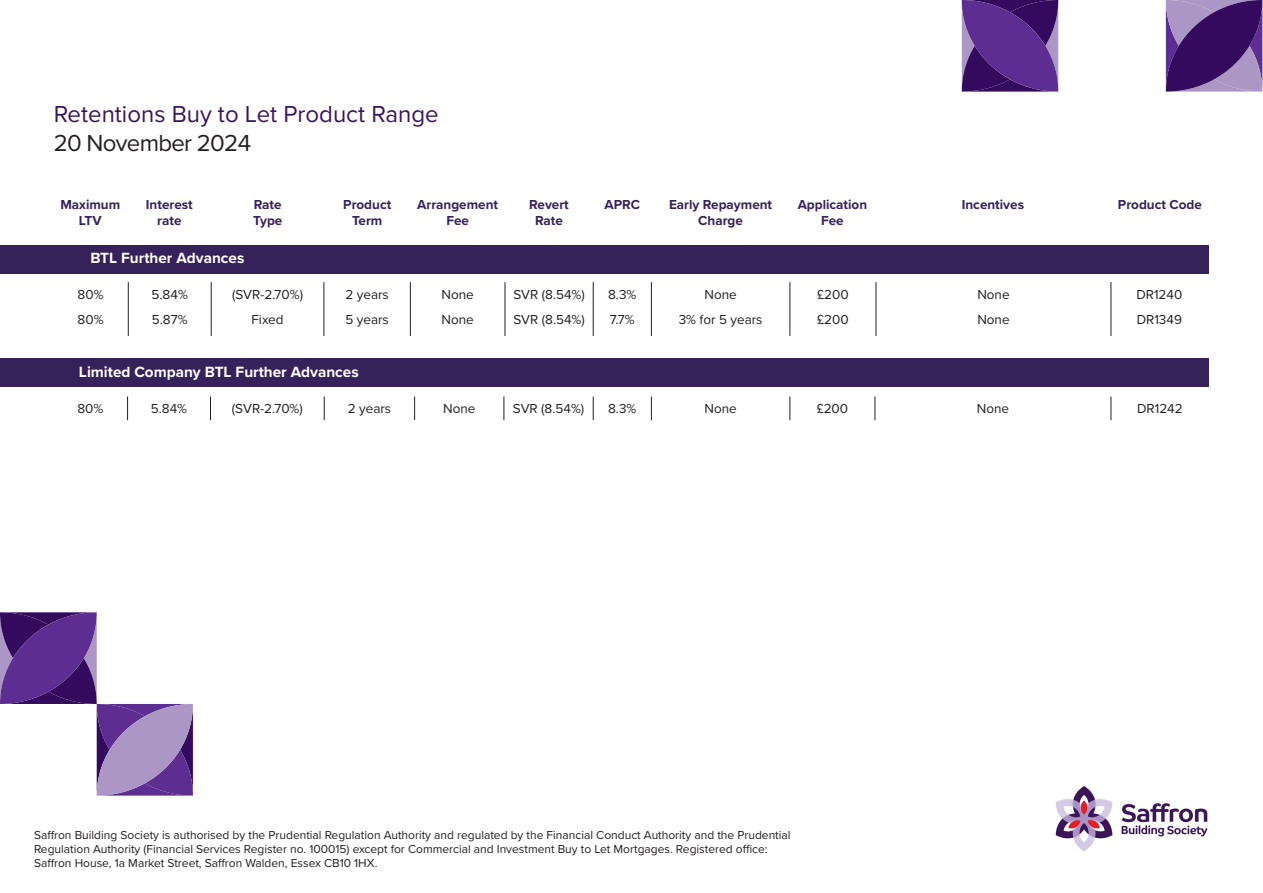
<style>
.page{position:relative;width:1263px;height:893px;background:#fff}
.page>*{position:absolute;margin:0;border:0;box-sizing:border-box;transform-origin:0 0}
.t1{font:24px "Proxima Nova";color:#3c1558}
.t2{font:24px "Proxima Nova";letter-spacing:-.03em;color:#231f20}
.t3{font:700 15.3px "Proxima Nova";color:#fff}
.t4{font:13.5px "Proxima Nova";color:#231f20}
.t5{font:700 13.5px/16.2px "Proxima Nova";color:#37215b;text-align:center}
.t6{font:12px/14.4px "Proxima Nova";color:#231f20}
</style>
<div class="page">
<svg style="left:962px;top:0;width:96px;height:92px;background:#572c85"></svg>
<svg style="left:1166px;top:0;width:96px;height:92px;background:#623e87"></svg>
<svg style="left:0;top:612px;width:193px;height:184px"></svg>
<div style="left:0;top:245px;width:1209px;height:29px;background:#37215b"></div>
<hr style="left:128px;top:282px;width:1px;height:54px;background:#231f20">
<hr style="left:211px;top:282px;width:1px;height:54px;background:#231f20">
<hr style="left:324px;top:282px;width:1px;height:54px;background:#231f20">
<hr style="left:410px;top:282px;width:1px;height:54px;background:#231f20">
<hr style="left:505px;top:282px;width:1px;height:54px;background:#231f20">
<hr style="left:593px;top:282px;width:1px;height:54px;background:#231f20">
<hr style="left:651px;top:282px;width:1px;height:54px;background:#231f20">
<hr style="left:790px;top:282px;width:1px;height:54px;background:#231f20">
<hr style="left:876px;top:282px;width:1px;height:54px;background:#231f20">
<hr style="left:1111px;top:282px;width:1px;height:54px;background:#231f20">
<div style="left:0;top:358px;width:1209px;height:29px;background:#37215b"></div>
<svg style="left:127px;top:396px;width:1px;height:24px"></svg>
<svg style="left:210px;top:396px;width:1px;height:24px"></svg>
<svg style="left:324px;top:396px;width:1px;height:24px"></svg>
<svg style="left:414px;top:396px;width:1px;height:24px"></svg>
<svg style="left:504px;top:396px;width:1px;height:24px"></svg>
<svg style="left:593px;top:396px;width:1px;height:24px"></svg>
<svg style="left:651px;top:396px;width:1px;height:24px"></svg>
<svg style="left:790px;top:396px;width:1px;height:24px"></svg>
<svg style="left:875px;top:396px;width:1px;height:24px"></svg>
<svg style="left:1111px;top:396px;width:1px;height:24px"></svg>
<img style="left:1055px;top:786px;width:153px;height:65px">
<p class="t1" style="left:54px;top:97px;width:386px">Retentions Buy to Let Product Range</p>
<p class="t2" style="left:54px;top:125px;width:199px">20 November 2024</p>
<p class="t5" style="left:60px;top:196px;width:61px">Maximum<br>LTV</p>
<p class="t5" style="left:146px;top:196px;width:48px">Interest rate</p>
<p class="t5" style="left:254px;top:196px;width:29px">Rate</p>
<p class="t5" style="left:253px;top:212px;width:31px">Type</p>
<p class="t3" style="left:90px;top:247px;width:155px">BTL Further Advances</p>
<p class="t4" style="left:78px;top:284px;width:27px">80%</p>
<p class="t4" style="left:78px;top:309px;width:27px">80%</p>
<p class="t4" style="left:232px;top:284px;width:72px">(SVR-2.70%)</p>
<p class="t4" style="left:252px;top:309px;width:33px">Fixed</p>
<p class="t4" style="left:152px;top:284px;width:38px">5.84%</p>
<p class="t4" style="left:152px;top:309px;width:37px">5.87%</p>
<p class="t5" style="left:343px;top:196px;width:50px">Product</p>
<p class="t5" style="left:352px;top:212px;width:32px">Term</p>
<p class="t4" style="left:345px;top:284px;width:45px">2 years</p>
<p class="t4" style="left:345px;top:309px;width:45px">5 years</p>
<p class="t5" style="left:417px;top:196px;width:82px">Arrangement<br>Fee</p>
<p class="t5" style="left:529px;top:196px;width:41px">Revert<br>Rate</p>
<p class="t5" style="left:604px;top:196px;width:37px">APRC</p>
<p class="t5" style="left:669px;top:196px;width:105px">Early Repayment<br>Charge</p>
<p class="t5" style="left:798px;top:196px;width:71px">Application<br>Fee</p>
<p class="t5" style="left:962px;top:196px;width:64px">Incentives</p>
<p class="t5" style="left:1118px;top:196px;width:85px">Product Code</p>
<p class="t4" style="left:441px;top:284px;width:34px">None</p>
<p class="t4" style="left:441px;top:309px;width:34px">None</p>
<p class="t4" style="left:513px;top:284px;width:73px">SVR (8.54%)</p>
<p class="t4" style="left:513px;top:309px;width:73px">SVR (8.54%)</p>
<p class="t4" style="left:608px;top:284px;width:30px">8.3%</p>
<p class="t4" style="left:610px;top:309px;width:26px">7.7%</p>
<p class="t4" style="left:704px;top:284px;width:34px">None</p>
<p class="t4" style="left:679px;top:309px;width:85px">3% for 5 years</p>
<p class="t4" style="left:817px;top:284px;width:33px">£200</p>
<p class="t4" style="left:817px;top:309px;width:33px">£200</p>
<p class="t4" style="left:977px;top:284px;width:34px">None</p>
<p class="t4" style="left:977px;top:309px;width:34px">None</p>
<p class="t4" style="left:1136px;top:284px;width:47px">DR1240</p>
<p class="t4" style="left:1137px;top:309px;width:47px">DR1349</p>
<p class="t3" style="left:79px;top:361px;width:281px">Limited Company BTL Further Advances</p>
<p class="t4" style="left:77px;top:399px;width:27px">80%</p>
<p class="t4" style="left:151px;top:399px;width:38px">5.84%</p>
<p class="t4" style="left:232px;top:399px;width:72px">(SVR-2.70%)</p>
<p class="t4" style="left:348px;top:399px;width:45px">2 years</p>
<p class="t4" style="left:443px;top:399px;width:34px">None</p>
<p class="t4" style="left:513px;top:399px;width:73px">SVR (8.54%)</p>
<p class="t4" style="left:608px;top:399px;width:30px">8.3%</p>
<p class="t4" style="left:704px;top:399px;width:34px">None</p>
<p class="t4" style="left:817px;top:399px;width:33px">£200</p>
<p class="t4" style="left:977px;top:399px;width:34px">None</p>
<p class="t4" style="left:1137px;top:399px;width:47px">DR1242</p>
<p class="t6" style="left:34px;top:827px;width:758px">Saffron Building Society is authorised by the Prudential Regulation Authority and regulated by the Financial Conduct Authority and the Prudential<br>Regulation Authority (Financial Services Register no. 100015) except for Commercial and Investment Buy to Let Mortgages. Registered office:<br>Saffron House, 1a Market Street, Saffron Walden, Essex CB10 1HX.</p>
</div>
